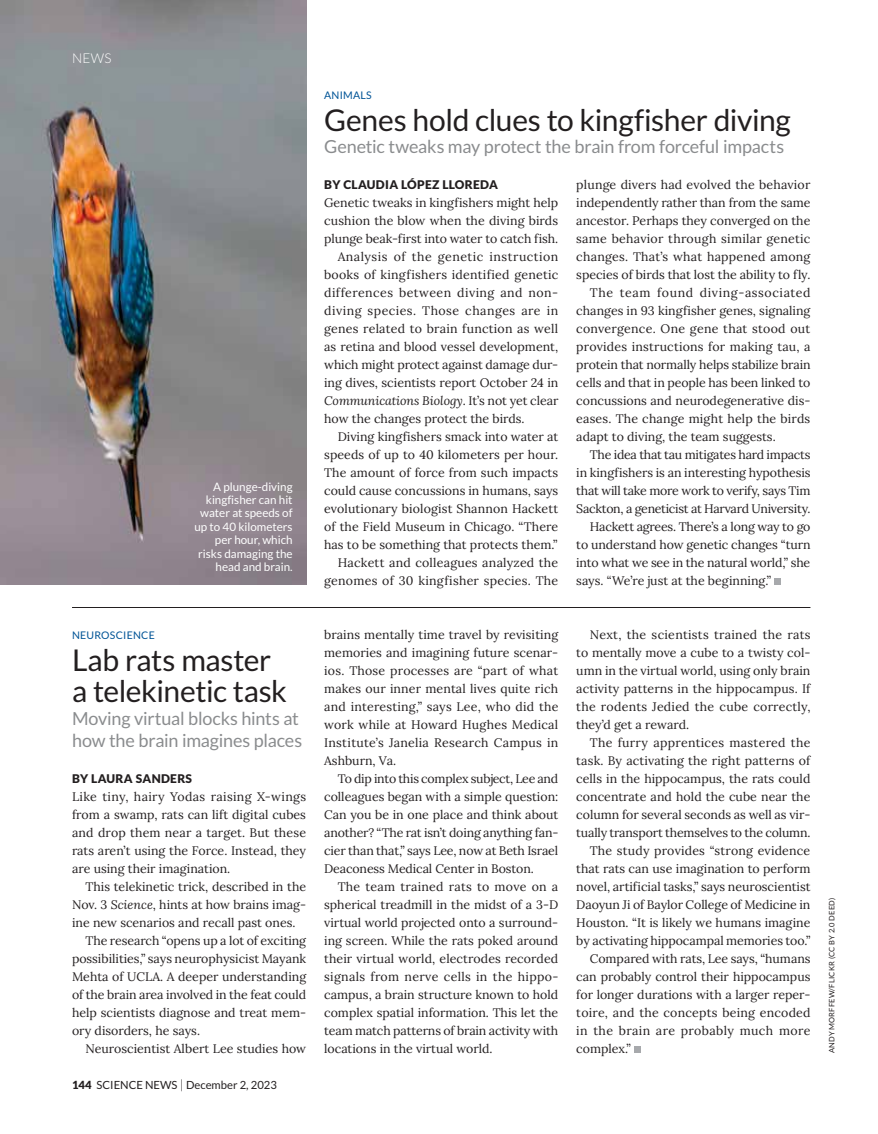
<style>
.page{position:relative;width:878px;height:1134px;background:#fff}
.page>*{position:absolute;margin:0;border:0;box-sizing:border-box;transform-origin:0 0}
.t1{font:30px/31.5px "Lato";letter-spacing:-.015em;color:#231f20}
.t2{font:18px/22.5px "Lato";letter-spacing:-.01em;color:#8a8c8e}
.t3{font:300 13.5px "Lato";color:#fff}
.t4{font:12.3px/18px "Lora";color:#231f20;text-align:justify}
.t5{font:12.3px "Lora";letter-spacing:.02em;color:#231f20}
.t6{font:12.3px "Lora";letter-spacing:-.02em;color:#231f20}
.t7{font:12.3px "Lora";letter-spacing:.04em;color:#231f20}
.t8{font:12.3px "Lora";letter-spacing:-.025em;color:#231f20}
.t9{font:italic 12.3px "Lora";letter-spacing:-.005em;color:#231f20}
.t10{font:12.3px "Lora";letter-spacing:.035em;color:#231f20}
.t11{font:12.3px "Lora";letter-spacing:.025em;color:#231f20}
.t12{font:12.3px "Lora";letter-spacing:.045em;color:#231f20}
.t13{font:12.3px "Lora";letter-spacing:.03em;color:#231f20}
.t14{font:900 12px "Lato";letter-spacing:.025em;color:#231f20}
.t15{font:11.7px/13.5px "Lato";color:#fff;text-align:right}
.t16{font:11.25px "Lato";color:#231f20}
.t17{font:10.5px "Lato";letter-spacing:.025em;color:#005496}
.t18{font:7.5px "Lato";letter-spacing:.025em;color:#231f20}
.s1{font-style:italic}
.s2{font-weight:900}
.s3{font-weight:300;font-size:12.75px}
.s4{font-style:normal}
</style>
<div class="page">
<img style="left:0;top:0;width:306px;height:585px">
<div style="left:774px;top:578px;width:7px;height:7px;background:#a7a9ac"></div>
<div style="left:634px;top:1046px;width:7px;height:7px;background:#a7a9ac"></div>
<hr style="left:72px;top:607px;width:738px;height:1px;background:#231f20">
<p class="t3" style="left:72px;top:51px;width:41px">NEWS</p>
<p class="t15" style="left:194px;top:479px;width:100px">A plunge-diving kingfisher can hit water at speeds of up to 40 kilometers per hour, which risks damaging the head and brain.</p>
<p class="t17" style="left:72px;top:629px;width:84px">NEUROSCIENCE</p>
<h1 class="t1" style="left:72px;top:644px;width:216px">Lab rats master a telekinetic task</h1>
<h2 class="t2" style="left:72px;top:707px;width:231px">Moving virtual blocks hints at how the brain imagines places</h2>
<p class="t14" style="left:72px;top:772px;width:122px">BY LAURA SANDERS</p>
<p class="t4" style="left:72px;top:787px;width:236px">Like tiny, hairy Yodas raising X-wings from a swamp, rats can lift digital cubes and drop them near a target. But these rats aren’t using the Force. Instead, they are using their imagination.</p>
<p class="t4" style="left:86px;top:877px;width:222px">This telekinetic trick, described in the</p>
<p class="t4" style="left:72px;top:895px;width:235px">Nov. 3 <span class="s1">Science</span>, hints at how brains imag-</p>
<p class="t4" style="left:72px;top:913px;width:225px">ine new scenarios and recall past ones.</p>
<p class="t4" style="left:86px;top:931px;width:222px">The research “opens up a lot of exciting</p>
<p class="t4" style="left:72px;top:949px;width:235px">possibilities,” says neurophysicist Mayank</p>
<p class="t4" style="left:72px;top:967px;width:236px">Mehta of UCLA. A deeper understanding</p>
<p class="t4" style="left:72px;top:985px;width:235px">of the brain area involved in the feat could</p>
<p class="t4" style="left:72px;top:1003px;width:236px">help scientists diagnose and treat mem-</p>
<p class="t4" style="left:72px;top:1021px;width:129px">ory disorders, he says.</p>
<p class="t4" style="left:86px;top:1039px;width:222px">Neuroscientist Albert Lee studies how</p>
<p class="t16" style="left:72px;top:1079px;width:206px"><span class="s2">144</span> SCIENCE NEWS <span class="s3">|</span> December 2, 2023</p>
<p class="t17" style="left:324px;top:89px;width:49px">ANIMALS</p>
<h1 class="t1" style="left:324px;top:104px;width:468px">Genes hold clues to kingfisher diving</h1>
<h2 class="t2" style="left:324px;top:135px;width:461px">Genetic tweaks may protect the brain from forceful impacts</h2>
<p class="t14" style="left:324px;top:178px;width:175px">BY CLAUDIA LÓPEZ LLOREDA</p>
<p class="t4" style="left:324px;top:193px;width:235px">Genetic tweaks in kingfishers might help</p>
<p class="t4" style="left:324px;top:211px;width:235px">cushion the blow when the diving birds</p>
<p class="t4" style="left:324px;top:229px;width:235px">plunge beak-first into water to catch fish.</p>
<p class="t7" style="left:338px;top:247px;width:222px">Analysis of the genetic instruction</p>
<p class="t5" style="left:324px;top:265px;width:236px">books of kingfishers identified genetic</p>
<p class="t10" style="left:324px;top:283px;width:234px">differences between diving and non-</p>
<p class="t7" style="left:324px;top:301px;width:235px">diving species. Those changes are in</p>
<p class="t5" style="left:324px;top:319px;width:235px">genes related to brain function as well</p>
<p class="t4" style="left:324px;top:337px;width:235px">as retina and blood vessel development,</p>
<p class="t4" style="left:324px;top:355px;width:235px">which might protect against damage dur-</p>
<p class="t4" style="left:324px;top:373px;width:236px">ing dives, scientists report October 24 in</p>
<p class="t9" style="left:324px;top:392px;width:236px">Communications Biology<span class="s4">. It’s not yet clear</span></p>
<p class="t4" style="left:324px;top:409px;width:202px">how the changes protect the birds.</p>
<p class="t4" style="left:338px;top:427px;width:222px">Diving kingfishers smack into water at</p>
<p class="t4" style="left:324px;top:445px;width:236px">speeds of up to 40 kilometers per hour.</p>
<p class="t4" style="left:324px;top:463px;width:235px">The amount of force from such impacts</p>
<p class="t4" style="left:324px;top:481px;width:235px">could cause concussions in humans, says</p>
<p class="t4" style="left:324px;top:499px;width:235px">evolutionary biologist Shannon Hackett</p>
<p class="t4" style="left:324px;top:517px;width:236px">of the Field Museum in Chicago. “There</p>
<p class="t4" style="left:324px;top:535px;width:235px">has to be something that protects them.”</p>
<p class="t5" style="left:338px;top:553px;width:222px">Hackett and colleagues analyzed the</p>
<p class="t5" style="left:324px;top:571px;width:236px">genomes of 30 kingfisher species. The</p>
<p class="t4" style="left:324px;top:625px;width:236px">brains mentally time travel by revisiting memories and imagining future scenar&shy;ios. Those processes are “part of what makes our inner mental lives quite rich and interesting,” says Lee, who did the work while at Howard Hughes Medical Institute’s Janelia Research Campus in Ashburn, Va.</p>
<p class="t4" style="left:324px;top:769px;width:236px;text-indent:14px">To dip into this complex subject, Lee and colleagues began with a simple question:<br>Can you be in one place and think about another? “The rat isn’t doing anything fan&shy;cier than that,” says Lee, now at Beth Israel Deaconess Medical Center in Boston.</p>
<p class="t4" style="left:324px;top:877px;width:236px;text-indent:14px">The team trained rats to move on a spherical treadmill in the midst of a 3-D virtual world projected onto a surround&shy;ing screen. While the rats poked around their virtual world, electrodes recorded signals from nerve cells in the hippo&shy;campus, a brain structure known to hold complex spatial information. This let the team match patterns of brain activity with locations in the virtual world.</p>
<p class="t4" style="left:576px;top:175px;width:235px">plunge divers had evolved the behavior</p>
<p class="t4" style="left:576px;top:193px;width:236px">independently rather than from the same</p>
<p class="t4" style="left:576px;top:211px;width:235px">ancestor. Perhaps they converged on the</p>
<p class="t5" style="left:576px;top:229px;width:236px">same behavior through similar genetic</p>
<p class="t5" style="left:576px;top:247px;width:235px">changes. That’s what happened among</p>
<p class="t4" style="left:576px;top:265px;width:235px">species of birds that lost the ability to fly.</p>
<p class="t12" style="left:590px;top:283px;width:222px">The team found diving-associated</p>
<p class="t4" style="left:576px;top:301px;width:236px">changes in 93 kingfisher genes, signaling</p>
<p class="t5" style="left:576px;top:319px;width:235px">convergence. One gene that stood out</p>
<p class="t4" style="left:576px;top:337px;width:236px">provides instructions for making tau, a</p>
<p class="t4" style="left:576px;top:355px;width:236px">protein that normally helps stabilize brain</p>
<p class="t4" style="left:576px;top:373px;width:235px">cells and that in people has been linked to</p>
<p class="t4" style="left:576px;top:391px;width:236px">concussions and neurodegenerative dis-</p>
<p class="t4" style="left:576px;top:409px;width:235px">eases. The change might help the birds</p>
<p class="t4" style="left:576px;top:427px;width:201px">adapt to diving, the team suggests.</p>
<p class="t6" style="left:590px;top:445px;width:222px">The idea that tau mitigates hard impacts</p>
<p class="t4" style="left:576px;top:463px;width:236px">in kingfishers is an interesting hypothesis</p>
<p class="t6" style="left:576px;top:481px;width:236px">that will take more work to verify, says Tim</p>
<p class="t8" style="left:576px;top:499px;width:236px">Sackton, a geneticist at Harvard University.</p>
<p class="t4" style="left:590px;top:517px;width:222px">Hackett agrees. There’s a long way to go</p>
<p class="t4" style="left:576px;top:535px;width:236px">to understand how genetic changes “turn</p>
<p class="t4" style="left:576px;top:553px;width:235px">into what we see in the natural world,” she</p>
<p class="t4" style="left:576px;top:571px;width:196px">says. “We’re just at the beginning.”</p>
<p class="t4" style="left:576px;top:625px;width:236px;text-indent:14px">Next, the scientists trained the rats to mentally move a cube to a twisty col&shy;umn in the virtual world, using only brain activity patterns in the hippocampus. If the rodents Jedied the cube correctly, they’d get a reward.</p>
<p class="t11" style="left:590px;top:733px;width:222px">The furry apprentices mastered the</p>
<p class="t4" style="left:576px;top:751px;width:235px">task. By activating the right patterns of</p>
<p class="t4" style="left:576px;top:769px;width:235px">cells in the hippocampus, the rats could</p>
<p class="t4" style="left:576px;top:787px;width:235px">concentrate and hold the cube near the</p>
<p class="t4" style="left:576px;top:805px;width:235px">column for several seconds as well as vir-</p>
<p class="t4" style="left:576px;top:823px;width:236px">tually transport themselves to the column.</p>
<p class="t4" style="left:590px;top:841px;width:222px">The study provides “strong evidence</p>
<p class="t4" style="left:576px;top:859px;width:236px">that rats can use imagination to perform</p>
<p class="t4" style="left:576px;top:877px;width:236px">novel, artificial tasks,” says neuroscientist</p>
<p class="t4" style="left:576px;top:895px;width:235px">Daoyun Ji of Baylor College of Medicine in</p>
<p class="t4" style="left:576px;top:913px;width:236px">Houston. “It is likely we humans imagine</p>
<p class="t4" style="left:576px;top:931px;width:235px">by activating hippocampal memories too.”</p>
<p class="t4" style="left:590px;top:949px;width:222px">Compared with rats, Lee says, “humans</p>
<p class="t4" style="left:576px;top:967px;width:236px">can probably control their hippocampus</p>
<p class="t4" style="left:576px;top:985px;width:235px">for longer durations with a larger reper-</p>
<p class="t5" style="left:576px;top:1004px;width:236px">toire, and the concepts being encoded</p>
<p class="t13" style="left:576px;top:1022px;width:235px">in the brain are probably much more</p>
<p class="t4" style="left:576px;top:1039px;width:56px">complex.”</p>
<p class="t18" style="left:827px;top:1053px;width:157px;rotate:-90deg">ANDY MORFFEW/FLICKR (CC BY 2.0 DEED)</p>
</div>
